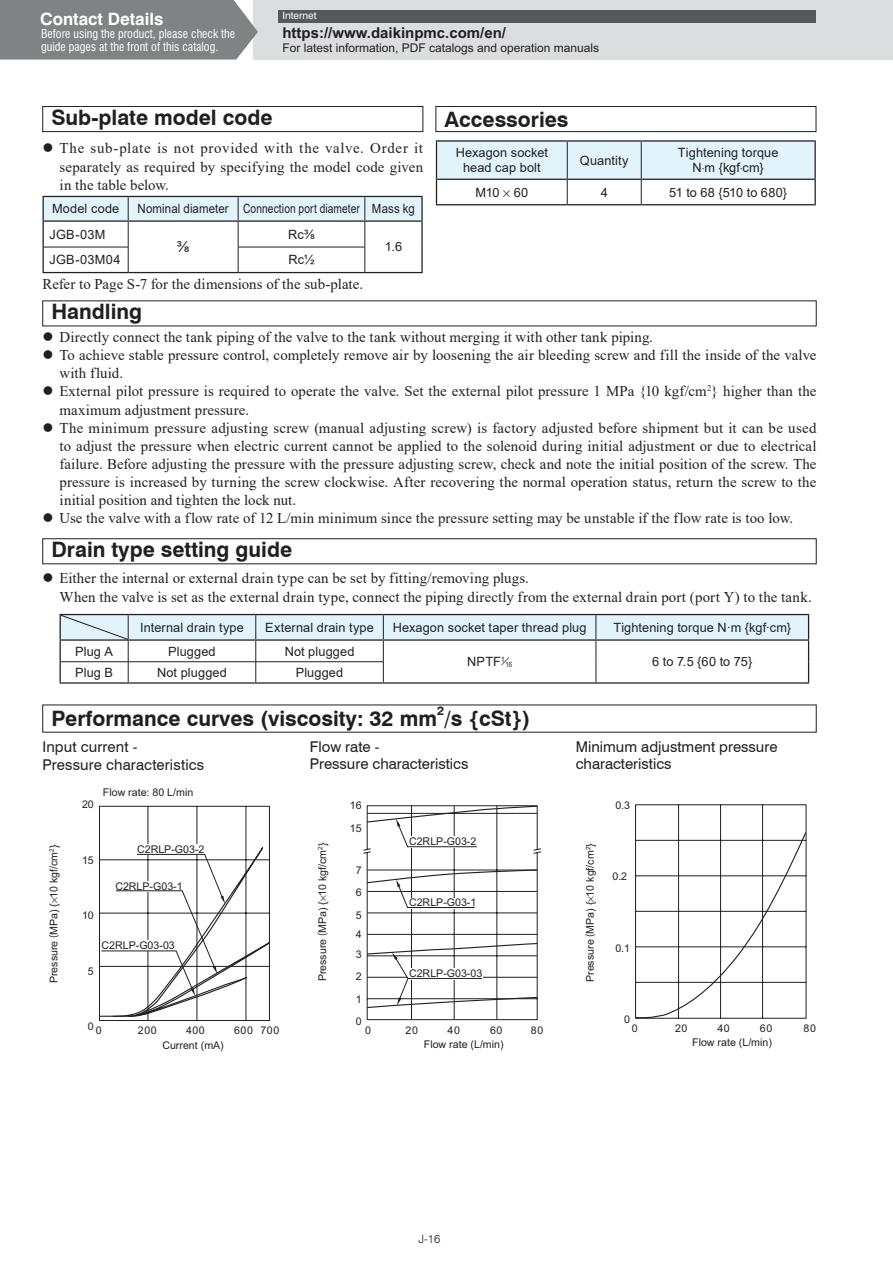
<style>
.page{position:relative;width:893px;height:1263px;background:#fff}
.page>*{position:absolute;margin:0;border:0;box-sizing:border-box;transform-origin:0 0}
.t1{font:700 21.3px "Swiss 721 BT";color:#231f20}
.t2{font:700 16.95px "Swiss 721 BT";color:#fff}
.t3{font:700 15px "Arial";color:#231f20}
.t4{font:14.85px/18.1px "Times New Roman";letter-spacing:.005em;color:#231f20}
.t5{font:14.85px/17px "Swiss 721 BT";color:#231f20}
.t6{font:14.85px "Arial";color:#231f20}
.t7{font:12.75px/14.9px "Arial";letter-spacing:.01em;color:#231f20;text-align:center}
.t8{font:12.75px "Arial";letter-spacing:.01em;color:#231f20;scale:.9 1}
.t9{font:700 12.45px "Swiss 721 BT";color:#231f20}
.t10{font:condensed 12px/13.4px "Swiss 721 BT";color:#fff}
.t11{font:12px "Arial";color:#231f20}
.t12{font:300 11.7px "Swiss 721 BT";color:#231f20}
.t13{font:10.65px/22.5px "Arial";color:#231f20}
.t14{font:10.05px "Swiss 721 BT";color:#fff}
.s1{font-family:"MS P Gothic";font-size:10.65px}
.s2{font-family:"Koz Go Pro Regular 90 msp RKSJ H"}
</style>
<div class="page">
<div style="left:254px;top:0;width:639px;height:60px;background:#dcdddf"></div>
<div style="left:0;top:0;width:258px;height:60px;background:#808285"></div>
<div style="left:278px;top:10px;width:537px;height:12px;background:#57585a"></div>
<div style="left:43px;top:106px;width:380px;height:26px;border:1px solid #231f20"></div>
<hr style="left:421px;top:197px;width:2px;height:23px;background:#231f20">
<hr style="left:421px;top:222px;width:2px;height:25px;background:#231f20">
<hr style="left:421px;top:247px;width:2px;height:25px;background:#231f20">
<hr style="left:128px;top:272px;width:110px;height:1px;background:#231f20">
<hr style="left:365px;top:272px;width:58px;height:1px;background:#231f20">
<hr style="left:365px;top:220px;width:58px;height:2px;background:#231f20">
<hr style="left:365px;top:196px;width:58px;height:1px;background:#231f20">
<svg style="left:43px;top:196px;width:379px;height:76px"></svg>
<hr style="left:43px;top:272px;width:85px;height:1px;background:#231f20">
<hr style="left:238px;top:272px;width:127px;height:1px;background:#231f20">
<div style="left:436px;top:106px;width:380px;height:26px;border:1px solid #231f20"></div>
<hr style="left:641px;top:179px;width:175px;height:1px;background:#231f20">
<hr style="left:436px;top:140px;width:131px;height:2px;background:#231f20">
<hr style="left:567px;top:140px;width:74px;height:2px;background:#231f20">
<hr style="left:641px;top:140px;width:175px;height:2px;background:#231f20">
<hr style="left:814px;top:142px;width:2px;height:37px;background:#231f20">
<hr style="left:814px;top:180px;width:2px;height:24px;background:#231f20">
<hr style="left:436px;top:204px;width:131px;height:1px;background:#231f20">
<hr style="left:567px;top:204px;width:74px;height:1px;background:#231f20">
<hr style="left:641px;top:204px;width:175px;height:1px;background:#231f20">
<div style="left:43px;top:538px;width:773px;height:26px;border:1px solid #231f20"></div>
<hr style="left:383px;top:682px;width:213px;height:2px;background:#231f20">
<hr style="left:596px;top:682px;width:213px;height:2px;background:#231f20">
<hr style="left:60px;top:682px;width:68px;height:2px;background:#231f20">
<hr style="left:128px;top:682px;width:128px;height:2px;background:#231f20">
<hr style="left:256px;top:682px;width:127px;height:2px;background:#231f20">
<svg style="left:60px;top:614px;width:749px;height:68px"></svg>
<svg style="left:99px;top:806px;width:171px;height:215px"></svg>
<svg style="left:363px;top:805px;width:178px;height:215px"></svg>
<svg style="left:635px;top:804px;width:172px;height:215px"></svg>
<svg style="left:436px;top:141px;width:379px;height:63px"></svg>
<p class="t2" style="left:40px;top:9px;width:125px">Contact Details</p>
<p class="t14" style="left:282px;top:10px;width:36px">Internet</p>
<p class="t10" style="left:41px;top:27px;width:196px">Before using the product, please check the guide pages at the front of this catalog.</p>
<p class="t3" style="left:282px;top:22px;width:225px">https://www.daikinpmc.com/en/</p>
<p class="t11" style="left:282px;top:39px;width:318px">For latest information, PDF catalogs and operation manuals</p>
<h1 class="t1" style="left:51px;top:104px;width:223px">Sub-plate model code</h1>
<p class="t4" style="left:60px;top:139px;width:365px;text-align:justify;text-indent:-17px">● The sub-plate is not provided with the valve. Order it separately as required by specifying the model code given in the table below.</p>
<p class="t7" style="left:52px;top:201px;width:69px">Model code</p>
<p class="t8" style="left:138px;top:200px;width:310px">Nominal diameter Connection port diameter Mass kg</p>
<p class="t7" style="left:50px;top:227px;width:57px">JGB-03M</p>
<p class="t6" style="left:177px;top:237px;width:14px">⅜</p>
<p class="t7" style="left:288px;top:227px;width:28px">Rc⅜</p>
<p class="t7" style="left:385px;top:239px;width:19px">1.6</p>
<p class="t7" style="left:50px;top:252px;width:72px">JGB-03M04</p>
<p class="t7" style="left:289px;top:252px;width:27px">Rc½</p>
<p class="t4" style="left:43px;top:275px;width:322px">Refer to Page S-7 for the dimensions of the sub-plate.</p>
<h1 class="t1" style="left:445px;top:107px;width:125px">Accessories</h1>
<p class="t7" style="left:456px;top:145px;width:94px">Hexagon socket head cap bolt</p>
<p class="t7" style="left:580px;top:153px;width:50px">Quantity</p>
<p class="t7" style="left:678px;top:145px;width:102px">Tightening torque<br>N⋅m {kgf⋅cm}</p>
<p class="t7" style="left:475px;top:185px;width:54px">M10 60</p>
<p class="t7" style="left:601px;top:185px;width:9px">4</p>
<p class="t7" style="left:669px;top:185px;width:119px">51 to 68 {510 to 680}</p>
<h1 class="t1" style="left:51px;top:299px;width:92px">Handling</h1>
<p class="t4" style="left:43px;top:328px;width:612px">● Directly connect the tank piping of the valve to the tank without merging it with other tank piping.</p>
<p class="t4" style="left:60px;top:346px;width:758px;text-indent:-17px">● To achieve stable pressure control, completely remove air by loosening the air bleeding screw and fill the inside of the valve with fluid.</p>
<p class="t4" style="left:60px;top:382px;width:758px;text-indent:-17px">● External pilot pressure is required to operate the valve. Set the external pilot pressure 1 MPa {10 kgf/cm<sup>2</sup>} higher than the maximum adjustment pressure.</p>
<p class="t4" style="left:60px;top:418px;width:758px;text-align:justify;text-indent:-17px">● The minimum pressure adjusting screw (manual adjusting screw) is factory adjusted before shipment but it can be used to adjust the pressure when electric current cannot be applied to the solenoid during initial adjustment or due to electrical failure. Before adjusting the pressure with the pressure adjusting screw, check and note the initial position of the screw. The pressure is increased by turning the screw clockwise. After recovering the normal operation status, return the screw to the initial position and tighten the lock nut.</p>
<p class="t4" style="left:43px;top:508px;width:752px">● Use the valve with a flow rate of 12 L/min minimum since the pressure setting may be unstable if the flow rate is too low.</p>
<h1 class="t1" style="left:51px;top:537px;width:242px">Drain type setting guide</h1>
<p class="t4" style="left:60px;top:569px;width:754px;text-indent:-17px">● Either the internal or external drain type can be set by fitting/removing plugs.<br>When the valve is set as the external drain type, connect the piping directly from the external drain port (port Y) to the tank.</p>
<p class="t7" style="left:140px;top:620px;width:105px">Internal drain type</p>
<p class="t7" style="left:265px;top:620px;width:110px">External drain type</p>
<p class="t7" style="left:393px;top:620px;width:195px">Hexagon socket taper thread plug</p>
<p class="t7" style="left:613px;top:620px;width:179px">Tightening torque N·m {kgf·cm}</p>
<p class="t7" style="left:75px;top:644px;width:39px">Plug A</p>
<p class="t7" style="left:168px;top:644px;width:49px">Plugged</p>
<p class="t7" style="left:285px;top:644px;width:71px">Not plugged</p>
<p class="t7" style="left:467px;top:654px;width:46px">NPTF<sup>1</sup><span class="s1">／</span><sub>16</sub></p>
<p class="t7" style="left:652px;top:654px;width:102px">6 to 7.5 {60 to 75}</p>
<p class="t7" style="left:75px;top:665px;width:39px">Plug B</p>
<p class="t7" style="left:157px;top:665px;width:71px">Not plugged</p>
<p class="t7" style="left:296px;top:665px;width:49px">Plugged</p>
<h1 class="t1" style="left:51px;top:705px;width:480px">Performance curves (viscosity: 32 mm /s {cSt})</h1>
<p class="t9" style="left:437px;top:703px;width:9px">2</p>
<p class="t5" style="left:43px;top:737px;width:163px;line-height:18px">Input current -<br>Pressure characteristics</p>
<p class="t5" style="left:310px;top:738px;width:160px">Flow rate -<br>Pressure characteristics</p>
<p class="t5" style="left:576px;top:738px;width:203px">Minimum adjustment pressure characteristics</p>
<p class="t13" style="left:42px;top:983px;width:140px;rotate:-90deg">Pressure <span class="s2">(</span>MPa) { 10 kgf/cm<sup>2</sup>}</p>
<p class="t13" style="left:82px;top:793px;width:13px">20</p>
<p class="t13" style="left:103px;top:781px;width:92px">Flow rate: 80 L/min</p>
<p class="t13" style="left:82px;top:849px;width:13px">15</p>
<p class="t13" style="left:137px;top:838px;width:69px">C2RLP-G03-2</p>
<p class="t13" style="left:115px;top:875px;width:69px">C2RLP-G03-1</p>
<p class="t13" style="left:82px;top:904px;width:13px">10</p>
<p class="t13" style="left:88px;top:960px;width:7px">5</p>
<p class="t13" style="left:102px;top:933px;width:75px">C2RLP-G03-03</p>
<p class="t13" style="left:88px;top:1017px;width:15px">00</p>
<p class="t13" style="left:138px;top:1019px;width:20px">200</p>
<p class="t13" style="left:186px;top:1019px;width:20px">400</p>
<p class="t13" style="left:234px;top:1019px;width:47px">600 700</p>
<p class="t13" style="left:162px;top:1033px;width:63px">Current (mA)</p>
<p class="t13" style="left:311px;top:981px;width:140px;rotate:-90deg">Pressure <span class="s2">(</span>MPa) { 10 kgf/cm<sup>2</sup>}</p>
<p class="t13" style="left:350px;top:794px;width:13px">16<br>15</p>
<p class="t13" style="left:356px;top:859px;width:7px;text-align:justify">7<br>6<br>5</p>
<p class="t13" style="left:356px;top:925px;width:7px;line-height:19.5px">4<br>3</p>
<p class="t13" style="left:356px;top:965px;width:7px;text-align:justify">2<br>1<br>0</p>
<p class="t13" style="left:409px;top:830px;width:69px">C2RLP-G03-2</p>
<p class="t13" style="left:409px;top:891px;width:69px">C2RLP-G03-1</p>
<p class="t13" style="left:409px;top:962px;width:75px">C2RLP-G03-03</p>
<p class="t13" style="left:365px;top:1018px;width:7px">0</p>
<p class="t13" style="left:406px;top:1018px;width:14px">20</p>
<p class="t13" style="left:448px;top:1018px;width:14px">40</p>
<p class="t13" style="left:490px;top:1018px;width:14px">60</p>
<p class="t13" style="left:531px;top:1018px;width:14px">80</p>
<p class="t13" style="left:424px;top:1033px;width:81px">Flow rate (L/min)</p>
<p class="t13" style="left:579px;top:982px;width:140px;rotate:-90deg">Pressure <span class="s2">(</span>MPa) { 10 kgf/cm<sup>2</sup>}</p>
<p class="t13" style="left:615px;top:794px;width:16px">0.3</p>
<p class="t13" style="left:612px;top:865px;width:16px">0.2</p>
<p class="t13" style="left:615px;top:937px;width:16px">0.1</p>
<p class="t13" style="left:624px;top:1008px;width:7px">0</p>
<p class="t13" style="left:632px;top:1017px;width:7px">0</p>
<p class="t13" style="left:675px;top:1017px;width:14px">20</p>
<p class="t13" style="left:717px;top:1017px;width:14px">40</p>
<p class="t13" style="left:760px;top:1017px;width:14px">60</p>
<p class="t13" style="left:803px;top:1017px;width:14px">80</p>
<p class="t13" style="left:692px;top:1031px;width:81px">Flow rate (L/min)</p>
<p class="t12" style="left:419px;top:1232px;width:23px">J-16</p>
</div>
